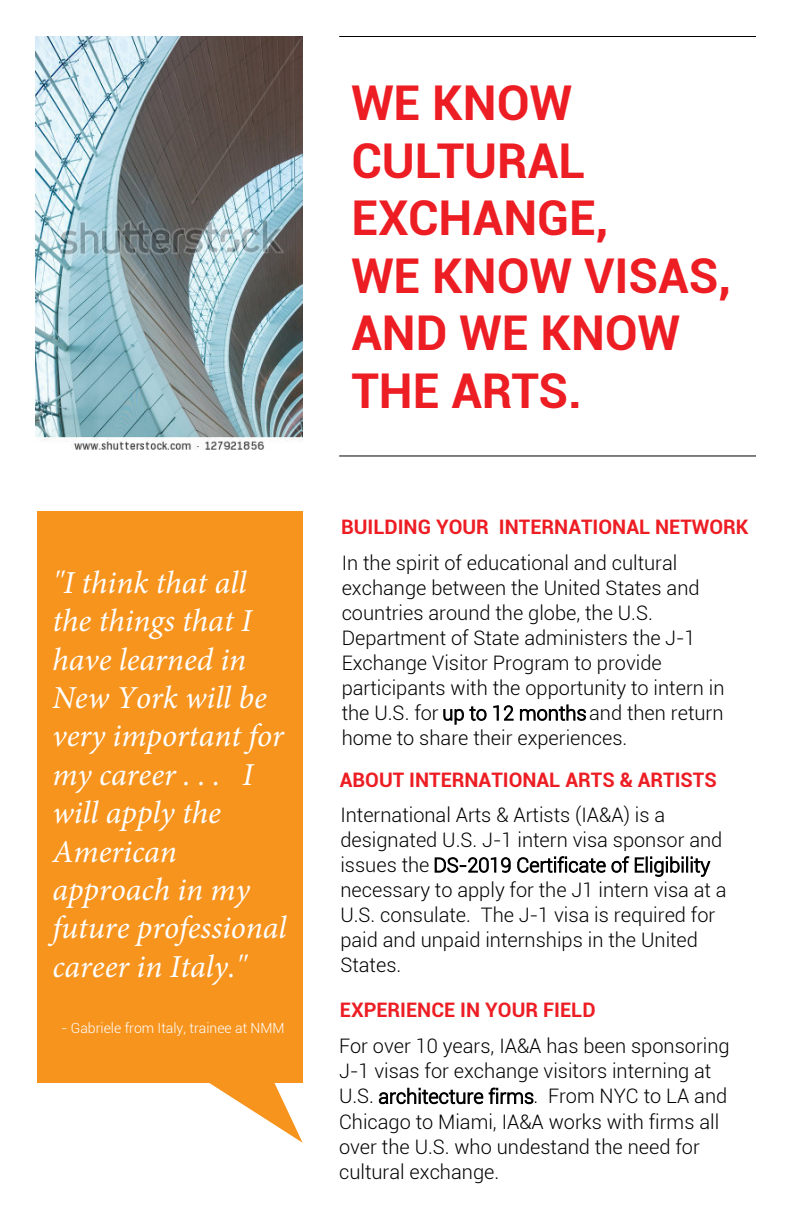
<style>
.page{position:relative;width:792px;height:1224px;background:#fff}
.page>*{position:absolute;margin:0;border:0;box-sizing:border-box;transform-origin:0 0}
.t1{font:700 48px/57.6px "Roboto";color:#ed1d24}
.t2{font:italic 32px/38.4px "Minion Pro";color:#fff}
.t3{font:300 20px/25px "Roboto";color:#000}
.t4{font:700 20px "Roboto";color:#ed1d24}
.t5{font:300 14px "Roboto";color:#fff}
</style>
<div class="page">
<hr style="left:339px;top:36px;width:417px;height:1px;background:#000">
<hr style="left:339px;top:455px;width:417px;height:1px;background:#000">
<img style="left:36px;top:36px;width:267px;height:414px">
<div style="left:37px;top:511px;width:266px;height:572px;background:#f7941e"></div>
<svg style="left:209px;top:1083px;width:94px;height:60px"></svg>
<h2 class="t2" style="left:52px;top:563px;width:236px">"I think that all the things that I have learned in<br>New York will be very important for my career . . . I will apply the<br>American approach in my future professional career in Italy."</h2>
<p class="t5" style="left:62px;top:1019px;width:225px">- Gabriele from Italy, trainee at NMM</p>
<h1 class="t1" style="left:351px;top:72px;width:381px">WE KNOW<br>CULTURAL<br>EXCHANGE,<br>WE KNOW VISAS,<br>AND WE KNOW<br>THE ARTS.</h1>
<p class="t4" style="left:341px;top:513px;width:409px">BUILDING YOUR INTERNATIONAL NETWORK</p>
<p class="t3" style="left:342px;top:550px;width:384px">In the spirit of educational and cultural exchange between the United States and countries around the globe, the U.S.<br>Department of State administers the J-1<br>Exchange Visitor Program to provide participants with the opportunity to intern in the U.S. for up to 12 months and then return home to share their experiences.</p>
<p class="t4" style="left:340px;top:766px;width:379px">ABOUT INTERNATIONAL ARTS &amp; ARTISTS</p>
<p class="t3" style="left:340px;top:802px;width:388px">International Arts &amp; Artists (IA&amp;A) is a designated U.S. J-1 intern visa sponsor and issues the DS-2019 Certificate of Eligibility necessary to apply for the J1 intern visa at a U.S. consulate. The J-1 visa is required for paid and unpaid internships in the United States.</p>
<p class="t4" style="left:340px;top:995px;width:257px">EXPERIENCE IN YOUR FIELD</p>
<p class="t3" style="left:339px;top:1033px;width:392px">For over 10 years, IA&amp;A has been sponsoring J-1 visas for exchange visitors interning at U.S. architecture firms. From NYC to LA and Chicago to Miami, IA&amp;A works with firms all over the U.S. who undestand the need for cultural exchange.</p>
</div>
